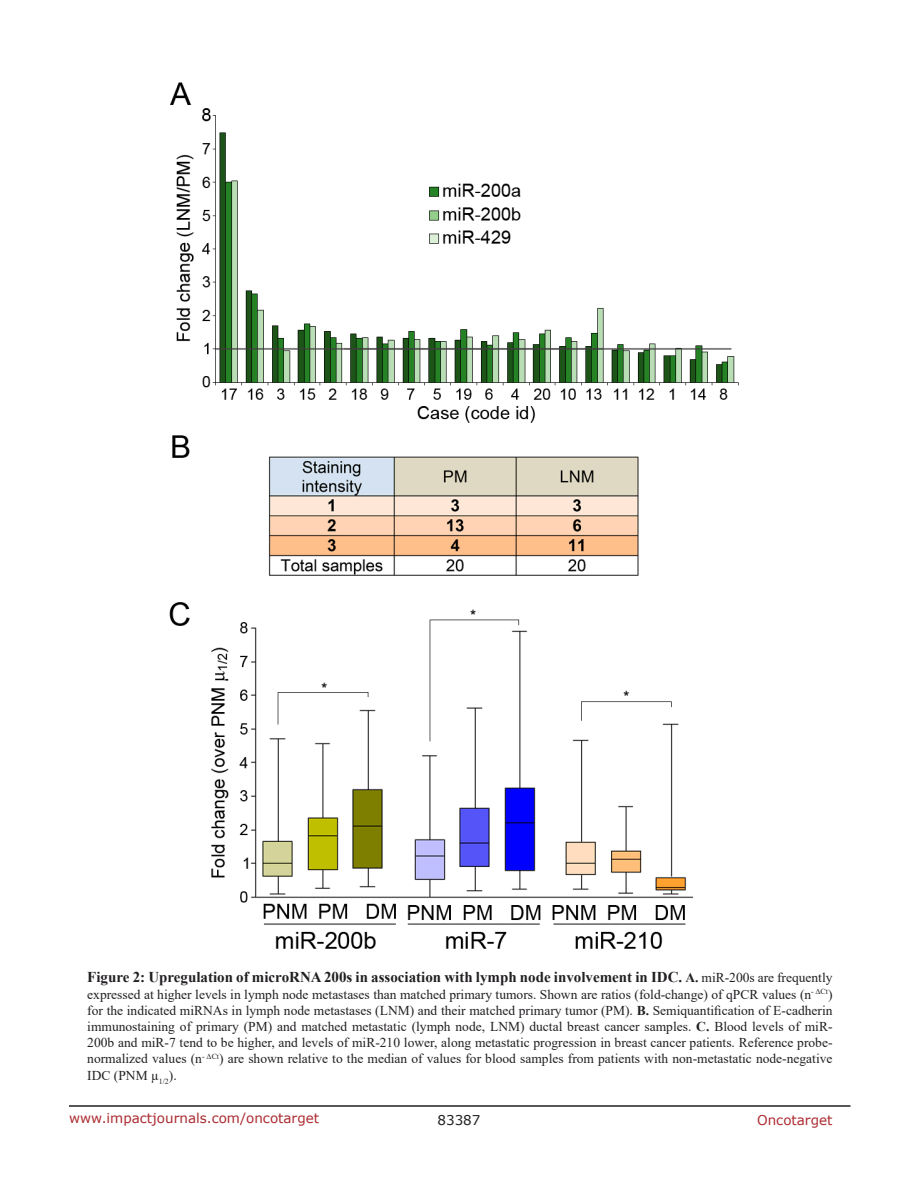
<style>
.page{position:relative;width:918px;height:1188px;background:#fff}
.page>*{position:absolute;margin:0;border:0;box-sizing:border-box;transform-origin:0 0}
.FigureText{font:700 15px "Times New Roman";color:#221f22}
.FigureText-2{font:13.5px/16.2px "Times New Roman";color:#221f22;text-align:justify}
.t1{font:13.5px "Verdana";color:#ac2b31}
.t2{font:13.5px "Verdana";color:#221f22}
.s1{font-size:13.5px}
.s2{font-weight:400;font-size:13.5px}
.s3{font-weight:700}
</style>
<div class="page">
<hr style="left:69px;top:1105px;width:781px;height:2px;background:#231f20">
<img style="left:169px;top:82px;width:570px;height:867px">
<p class="FigureText" style="left:87px;top:967px;width:747px">Figure 2: Upregulation of microRNA 200s in association with lymph node involvement in IDC. <span class="s1">A.</span> <span class="s2">miR-200s are frequently</span></p>
<p class="FigureText-2" style="left:87px;top:986px;width:747px">expressed at higher levels in lymph node metastases than matched primary tumors. Shown are ratios (fold-change) of qPCR values (n<sup>-</sup> <sup>ΔCt</sup>) for the indicated miRNAs in lymph node metastases (LNM) and their matched primary tumor (PM). <span class="s3">B.</span> Semiquantification of E-cadherin immunostaining of primary (PM) and matched metastatic (lymph node, LNM) ductal breast cancer samples. <span class="s3">C.</span> Blood levels of miR-200b and miR-7 tend to be higher, and levels of miR-210 lower, along metastatic progression in breast cancer patients. Reference probe&shy;normalized values (n<sup>-</sup> <sup>ΔCt</sup>) are shown relative to the median of values for blood samples from patients with non-metastatic node-negative IDC (PNM µ<sub>1/2</sub>).</p>
<p class="t1" style="left:69px;top:1109px;width:252px">www.impactjournals.com/oncotarget</p>
<p class="t2" style="left:438px;top:1111px;width:44px">83387</p>
<p class="t1" style="left:757px;top:1111px;width:77px">Oncotarget</p>
</div>
